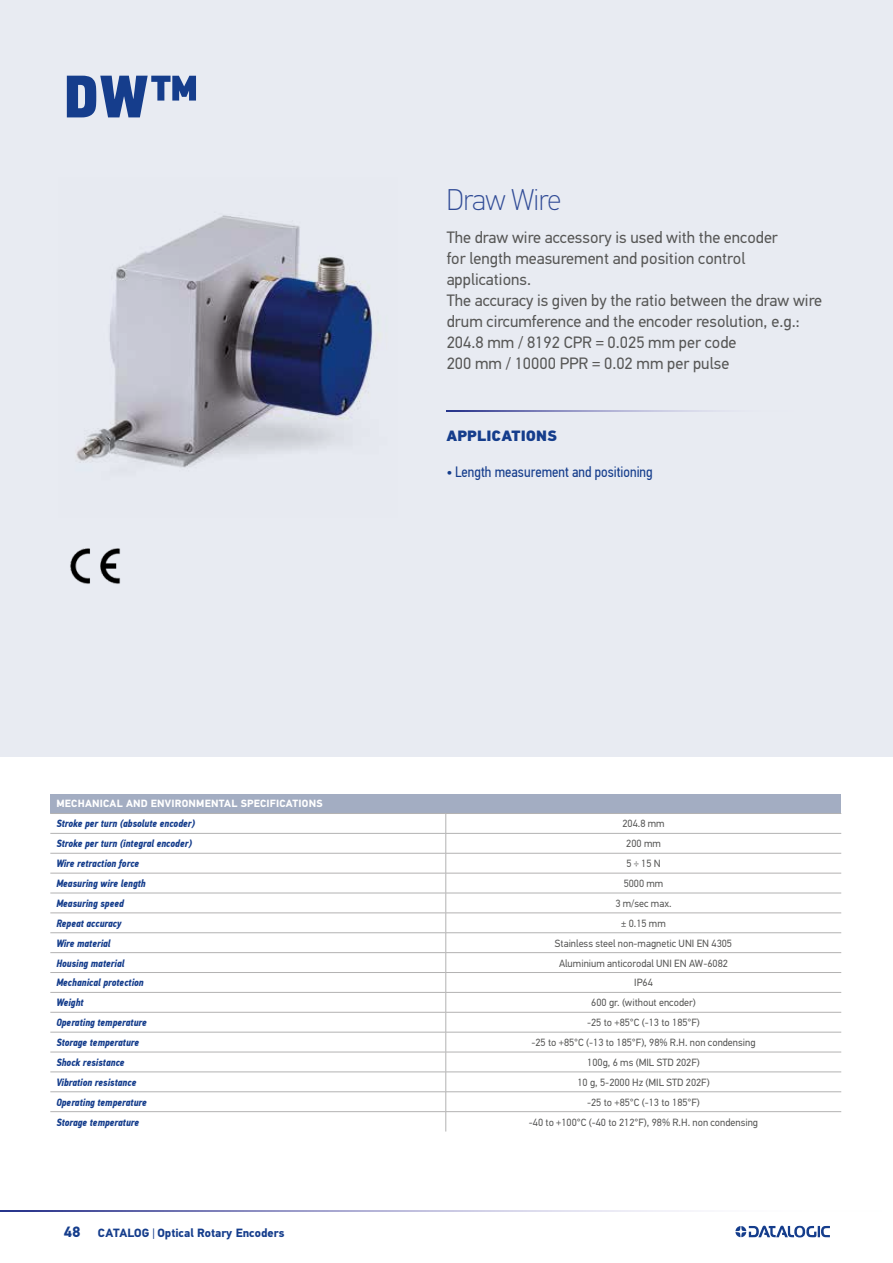
<style>
.page{position:relative;width:893px;height:1263px;background:#fff}
.page>*{position:absolute;margin:0;border:0;box-sizing:border-box;transform-origin:0 0}
.t1{font:60px "PF Din Text Cond Pro X Black";color:#153d8c}
.t2{font:100 30px "PF Din Text Pro";letter-spacing:-.025em;color:#304b96;scale:.96 1}
.t3{font:16.5px/21px "PF Din Text Pro";color:#575756}
.t4{font:15px "PF Din Text Cond Pro";color:#153d8c}
.t5{font:900 15px "PF Din Text Pro";color:#153d8c}
.t6{font:700 12px "PF Din Text Pro";color:#153d8c}
.t7{font:10.5px "PF Din Text Pro";color:#575756}
.t8{font:italic 700 10.5px "PF Din Text Cond Pro";color:#153d8c}
.t9{font:700 10.5px "PF Din Text Pro";letter-spacing:.02em;color:#fff}
.s1{font-size:15px}
.s2{font-weight:400}
</style>
<div class="page">
<svg style="left:0;top:1211px;width:685px;height:1px"></svg>
<svg style="left:735px;top:1225px;width:95px;height:12px"></svg>
<div style="left:0;top:0;width:893px;height:757px;background:#e8ebf2"></div>
<div style="left:50px;top:794px;width:791px;height:19px;background:#a3adc2"></div>
<svg style="left:447px;top:852px;width:394px;height:261px"></svg>
<hr style="left:446px;top:813px;width:395px;height:1px;background:#b3b2b2">
<hr style="left:446px;top:833px;width:395px;height:1px;background:#b3b2b2">
<hr style="left:446px;top:853px;width:395px;height:1px;background:#b3b2b2">
<hr style="left:446px;top:873px;width:395px;height:1px;background:#b3b2b2">
<hr style="left:446px;top:893px;width:395px;height:1px;background:#b3b2b2">
<hr style="left:446px;top:913px;width:395px;height:1px;background:#b3b2b2">
<hr style="left:446px;top:932px;width:395px;height:1px;background:#b3b2b2">
<hr style="left:446px;top:952px;width:395px;height:1px;background:#b3b2b2">
<hr style="left:446px;top:972px;width:395px;height:1px;background:#b3b2b2">
<hr style="left:446px;top:992px;width:395px;height:1px;background:#b3b2b2">
<hr style="left:446px;top:1012px;width:395px;height:1px;background:#b3b2b2">
<hr style="left:446px;top:1032px;width:395px;height:1px;background:#b3b2b2">
<hr style="left:446px;top:1052px;width:395px;height:1px;background:#b3b2b2">
<hr style="left:446px;top:1072px;width:395px;height:1px;background:#b3b2b2">
<hr style="left:446px;top:1091px;width:395px;height:1px;background:#b3b2b2">
<hr style="left:446px;top:1111px;width:395px;height:1px;background:#b3b2b2">
<svg style="left:50px;top:813px;width:397px;height:318px"></svg>
<img style="left:76px;top:215px;width:305px;height:253px">
<img style="left:70px;top:548px;width:51px;height:36px">
<svg style="left:446px;top:410px;width:267px;height:2px"></svg>
<h1 class="t1" style="left:64px;top:59px;width:137px">DW™</h1>
<h2 class="t2" style="left:446px;top:182px;width:121px">Draw Wire</h2>
<p class="t3" style="left:447px;top:226px;width:377px">The draw wire accessory is used with the encoder<br>for length measurement and position control applications.<br>The accuracy is given by the ratio between the draw wire drum circumference and the encoder resolution, e.g.:<br>204.8 mm / 8192 CPR = 0.025 mm per code<br>200 mm / 10000 PPR = 0.02 mm per pulse</p>
<h3 class="t5" style="left:446px;top:427px;width:112px">APPLICATIONS</h3>
<h3 class="t4" style="left:446px;top:463px;width:208px">• Length measurement and positioning</h3>
<p class="t9" style="left:56px;top:797px;width:268px">MECHANICAL AND ENVIRONMENTAL SPECIFICATIONS</p>
<p class="t8" style="left:56px;top:817px;width:140px">Stroke per turn (absolute encoder)</p>
<p class="t7" style="left:622px;top:817px;width:44px">204.8 mm</p>
<p class="t8" style="left:56px;top:837px;width:137px">Stroke per turn (integral encoder)</p>
<p class="t7" style="left:626px;top:837px;width:36px">200 mm</p>
<p class="t8" style="left:56px;top:857px;width:84px">Wire retraction force</p>
<p class="t7" style="left:626px;top:857px;width:36px">5 ÷ 15 N</p>
<p class="t8" style="left:56px;top:877px;width:91px">Measuring wire length</p>
<p class="t7" style="left:624px;top:877px;width:41px">5000 mm</p>
<p class="t8" style="left:56px;top:897px;width:69px">Measuring speed</p>
<p class="t7" style="left:615px;top:897px;width:56px">3 m/sec max.</p>
<p class="t8" style="left:56px;top:917px;width:67px">Repeat accuracy</p>
<p class="t7" style="left:621px;top:917px;width:46px">± 0.15 mm</p>
<p class="t8" style="left:56px;top:936px;width:56px">Wire material</p>
<p class="t7" style="left:555px;top:937px;width:179px">Stainless steel non-magnetic UNI EN 4305</p>
<p class="t8" style="left:56px;top:956px;width:70px">Housing material</p>
<p class="t7" style="left:559px;top:957px;width:171px">Aluminium anticorodal UNI EN AW-6082</p>
<p class="t8" style="left:56px;top:976px;width:89px">Mechanical protection</p>
<p class="t7" style="left:634px;top:976px;width:20px">IP64</p>
<p class="t8" style="left:56px;top:996px;width:29px">Weight</p>
<p class="t7" style="left:591px;top:996px;width:106px">600 gr. (without encoder)</p>
<p class="t8" style="left:56px;top:1016px;width:92px">Operating temperature</p>
<p class="t7" style="left:587px;top:1016px;width:114px">-25 to +85°C (-13 to 185°F)</p>
<p class="t8" style="left:56px;top:1036px;width:85px">Storage temperature</p>
<p class="t7" style="left:531px;top:1036px;width:226px">-25 to +85°C (-13 to 185°F), 98% R.H. non condensing</p>
<p class="t8" style="left:56px;top:1056px;width:70px">Shock resistance</p>
<p class="t7" style="left:587px;top:1056px;width:114px">100g, 6 ms (MIL STD 202F)</p>
<p class="t8" style="left:56px;top:1076px;width:82px">Vibration resistance</p>
<p class="t7" style="left:577px;top:1076px;width:134px">10 g, 5-2000 Hz (MIL STD 202F)</p>
<p class="t8" style="left:56px;top:1095px;width:92px">Operating temperature</p>
<p class="t7" style="left:587px;top:1096px;width:114px">-25 to +85°C (-13 to 185°F)</p>
<p class="t8" style="left:56px;top:1115px;width:85px">Storage temperature</p>
<p class="t7" style="left:529px;top:1116px;width:231px">-40 to +100°C (-40 to 212°F), 98% R.H. non condensing</p>
<p class="t6" style="left:64px;top:1226px;width:222px"><span class="s1">48</span> CATALOG <span class="s2">|</span> Optical Rotary Encoders</p>
</div>
